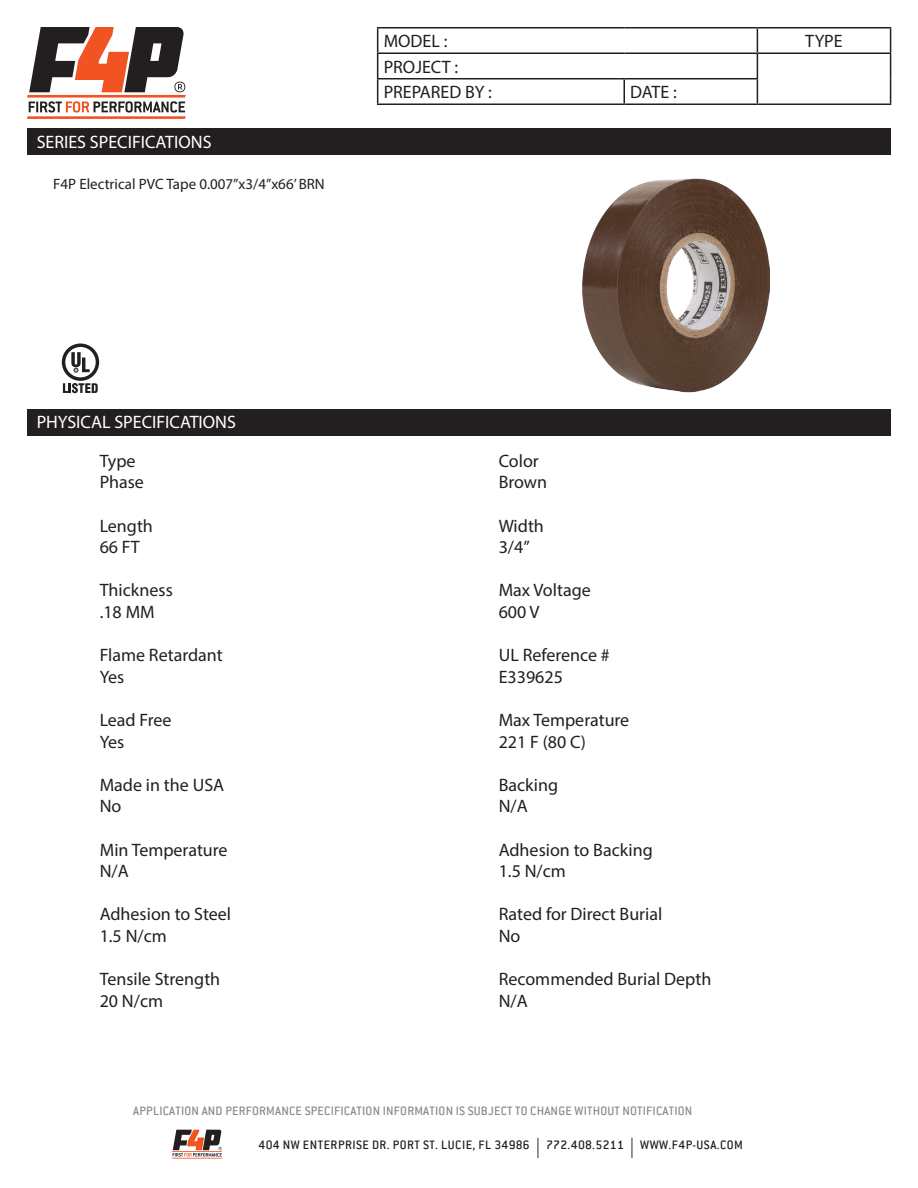
<style>
.page{position:relative;width:918px;height:1188px;background:#fff}
.page>*{position:absolute;margin:0;border:0;box-sizing:border-box;transform-origin:0 0}
.t1{font:18px/21.6px "Myriad Pro";color:#231f20}
.t2{font:18px "Myriad Pro";color:#fff}
.t3{font:15px "Myriad Pro";color:#231f20}
.t4{font:500 13.5px "Conduit ITC";letter-spacing:.015em;color:#8b8c8e}
.t5{font:500 13.5px "Conduit ITC";letter-spacing:.035em;color:#231f20}
.s1{font-family:"Myriad Pro";font-weight:400;font-size:20.25px}
</style>
<div class="page">
<svg style="left:27px;top:27px;width:159px;height:92px"></svg>
<hr style="left:172px;top:1151px;width:50px;height:1px;background:#f15422">
<hr style="left:172px;top:1158px;width:50px;height:1px;background:#f15422">
<svg style="left:173px;top:1130px;width:49px;height:27px"></svg>
<hr style="left:377px;top:27px;width:247px;height:1px;background:#231f20">
<hr style="left:624px;top:27px;width:133px;height:1px;background:#231f20">
<hr style="left:757px;top:27px;width:134px;height:1px;background:#231f20">
<hr style="left:377px;top:52px;width:247px;height:2px;background:#231f20">
<hr style="left:624px;top:52px;width:133px;height:2px;background:#231f20">
<hr style="left:757px;top:52px;width:134px;height:2px;background:#231f20">
<hr style="left:377px;top:78px;width:247px;height:2px;background:#231f20">
<svg style="left:377px;top:28px;width:1px;height:76px"></svg>
<hr style="left:624px;top:78px;width:134px;height:2px;background:#231f20">
<hr style="left:623px;top:80px;width:2px;height:24px;background:#231f20">
<svg style="left:757px;top:28px;width:1px;height:76px"></svg>
<svg style="left:890px;top:28px;width:1px;height:76px"></svg>
<hr style="left:377px;top:104px;width:247px;height:1px;background:#231f20">
<hr style="left:624px;top:104px;width:133px;height:1px;background:#231f20">
<hr style="left:757px;top:104px;width:134px;height:1px;background:#231f20">
<div style="left:27px;top:129px;width:864px;height:26px;background:#231f20"></div>
<div style="left:27px;top:410px;width:864px;height:26px;background:#231f20"></div>
<img style="left:583px;top:178px;width:187px;height:215px">
<svg style="left:62px;top:344px;width:37px;height:49px"></svg>
<p class="t2" style="left:37px;top:131px;width:176px">SERIES SPECIFICATIONS</p>
<p class="t3" style="left:53px;top:175px;width:273px">F4P Electrical PVC Tape 0.007”x3/4”x66’ BRN</p>
<p class="t1" style="left:384px;top:30px;width:65px">MODEL :</p>
<p class="t1" style="left:805px;top:30px;width:39px">TYPE</p>
<p class="t1" style="left:384px;top:54px;width:110px;line-height:25.5px">PROJECT :<br>PREPARED BY :</p>
<p class="t1" style="left:630px;top:81px;width:48px">DATE :</p>
<p class="t2" style="left:37px;top:411px;width:201px">PHYSICAL SPECIFICATIONS</p>
<p class="t1" style="left:100px;top:450px;width:46px">Type<br>Phase</p>
<p class="t1" style="left:100px;top:514px;width:55px">Length<br>66 FT</p>
<p class="t1" style="left:100px;top:579px;width:75px">Thickness .18 MM</p>
<p class="t1" style="left:100px;top:644px;width:125px">Flame Retardant<br>Yes</p>
<p class="t1" style="left:100px;top:709px;width:73px">Lead Free<br>Yes</p>
<p class="t1" style="left:100px;top:774px;width:126px">Made in the USA<br>No</p>
<p class="t1" style="left:100px;top:838px;width:129px">Min Temperature<br>N/A</p>
<p class="t1" style="left:100px;top:903px;width:133px">Adhesion to Steel<br>1.5 N/cm</p>
<p class="t1" style="left:100px;top:968px;width:122px">Tensile Strength<br>20 N/cm</p>
<p class="t1" style="left:499px;top:450px;width:50px">Color<br>Brown</p>
<p class="t1" style="left:499px;top:514px;width:47px">Width<br>3/4”</p>
<p class="t1" style="left:499px;top:579px;width:94px">Max Voltage<br>600 V</p>
<p class="t1" style="left:499px;top:644px;width:113px">UL Reference #<br>E339625</p>
<p class="t1" style="left:499px;top:709px;width:132px">Max Temperature<br>221 F (80 C)</p>
<p class="t1" style="left:499px;top:774px;width:61px">Backing<br>N/A</p>
<p class="t1" style="left:499px;top:838px;width:156px">Adhesion to Backing<br>1.5 N/cm</p>
<p class="t1" style="left:499px;top:903px;width:165px">Rated for Direct Burial<br>No</p>
<p class="t1" style="left:499px;top:968px;width:214px">Recommended Burial Depth<br>N/A</p>
<p class="t4" style="left:133px;top:1103px;width:561px">APPLICATION AND PERFORMANCE SPECIFICATION INFORMATION IS SUBJECT TO CHANGE WITHOUT NOTIFICATION</p>
<p class="t5" style="left:259px;top:1137px;width:486px">404 NW ENTERPRISE DR. PORT ST. LUCIE, FL 34986 <span class="s1">|</span> 772.408.5211 <span class="s1">|</span> WWW.F4P-USA.COM</p>
</div>
